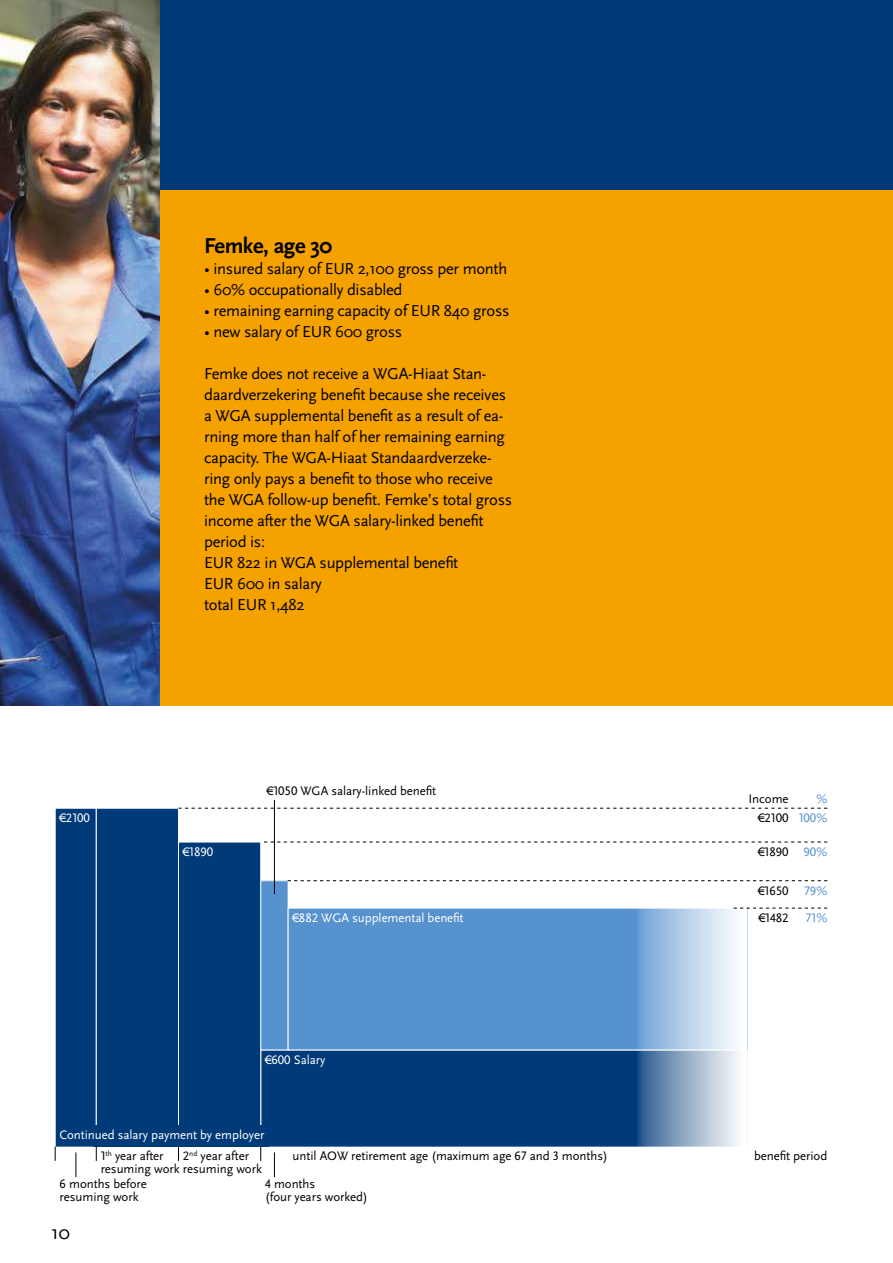
<style>
.page{position:relative;width:893px;height:1263px;background:#fff}
.page>*{position:absolute;margin:0;border:0;box-sizing:border-box;transform-origin:0 0}
.t1{font:700 22.5px "Scala Sans";letter-spacing:-.02em;color:#000}
.t2{font:20.25px "Scala Sans Pro";color:#000}
.t3{font:16.5px/21px "Scala Sans Pro";letter-spacing:-.02em;color:#000}
.t4{font:12.9px/12.9px "Scala Sans Pro";letter-spacing:-.005em;color:#000}
.t5{font:12.9px "Scala Sans Pro";letter-spacing:-.005em;color:#fff}
.t6{font:12.9px/19.5px "Scala Sans Pro";letter-spacing:-.005em;color:#5692ce;text-align:right}
</style>
<div class="page">
<div style="left:0;top:0;width:893px;height:191px;background:#003a78"></div>
<div style="left:0;top:191px;width:893px;height:515px;background:#f5a100"></div>
<div style="left:55px;top:808px;width:42px;height:339px;background:#003a78"></div>
<div style="left:260px;top:1049px;width:487px;height:98px;background:#003a78"></div>
<div style="left:96px;top:808px;width:83px;height:339px;background:#003a78;border:1px solid #fff"></div>
<div style="left:178px;top:842px;width:83px;height:305px;background:#003a78;border:1px solid #fff"></div>
<div style="left:261px;top:881px;width:27px;height:169px;background:#5692ce"></div>
<div style="left:260px;top:880px;width:29px;height:170px;border:1px solid #fff"></div>
<div style="left:288px;top:908px;width:459px;height:142px;background:#5692ce"></div>
<div style="left:93px;top:1125px;width:176px;height:21px;background:#003a78"></div>
<svg style="left:632px;top:881px;width:115px;height:266px;background:#b2c8df"></svg>
<svg style="left:179px;top:808px;width:648px;height:1px"></svg>
<svg style="left:287px;top:880px;width:540px;height:1px"></svg>
<svg style="left:264px;top:842px;width:563px;height:1px"></svg>
<svg style="left:731px;top:908px;width:96px;height:1px"></svg>
<hr style="left:274px;top:800px;width:1px;height:94px;background:#000">
<svg style="left:274px;top:1152px;width:1px;height:25px"></svg>
<svg style="left:76px;top:1152px;width:1px;height:25px"></svg>
<svg style="left:55px;top:1146px;width:1px;height:15px"></svg>
<svg style="left:96px;top:1146px;width:1px;height:15px"></svg>
<svg style="left:260px;top:1146px;width:1px;height:15px"></svg>
<svg style="left:178px;top:1146px;width:1px;height:15px"></svg>
<img style="left:0;top:0;width:160px;height:706px">
<h1 class="t1" style="left:204px;top:233px;width:130px">Femke, age 30</h1>
<p class="t3" style="left:204px;top:258px;width:305px">• insured salary of EUR 2,100 gross per month</p>
<p class="t3" style="left:204px;top:279px;width:200px">• 60% occupationally disabled</p>
<p class="t3" style="left:204px;top:300px;width:307px">• remaining earning capacity of EUR 840 gross</p>
<p class="t3" style="left:204px;top:321px;width:200px">• new salary of EUR 600 gross</p>
<p class="t3" style="left:204px;top:363px;width:310px">Femke does not receive a WGA-Hiaat Stan&shy;daardverzekering benefit because she receives a WGA supplemental benefit as a result of ea&shy;rning more than half of her remaining earning capacity. The WGA-Hiaat Standaardverzeke&shy;ring only pays a benefit to those who receive the WGA follow-up benefit. Femke’s total gross income after the WGA salary-linked benefit period is:<br>EUR 822 in WGA supplemental benefit<br>EUR 600 in salary<br>total EUR 1,482</p>
<p class="t5" style="left:60px;top:810px;width:32px">€2100</p>
<p class="t5" style="left:183px;top:844px;width:32px">€1890</p>
<p class="t4" style="left:267px;top:784px;width:171px">€1050 WGA salary-linked benefit</p>
<p class="t5" style="left:293px;top:910px;width:173px">€882 WGA supplemental benefit</p>
<p class="t5" style="left:265px;top:1052px;width:62px">€600 Salary</p>
<p class="t5" style="left:60px;top:1127px;width:206px">Continued salary payment by employer</p>
<p class="t4" style="left:101px;top:1149px;width:163px">1<sup>th</sup> year after<br>resuming work resuming work</p>
<p class="t4" style="left:265px;top:1142px;width:344px;line-height:27.8px;text-indent:27px">until AOW retirement age (maximum age 67 and 3 months)<br>4 months</p>
<p class="t4" style="left:265px;top:1190px;width:104px">(four years worked)</p>
<p class="t4" style="left:183px;top:1149px;width:68px">2<sup>nd</sup> year after</p>
<p class="t4" style="left:60px;top:1177px;width:89px">6 months before resuming work</p>
<p class="t2" style="left:51px;top:1221px;width:21px">10</p>
<p class="t4" style="left:748px;top:789px;width:42px;line-height:19.5px;text-align:right">Income €2100</p>
<p class="t4" style="left:758px;top:845px;width:32px">€1890</p>
<p class="t4" style="left:758px;top:877px;width:32px;line-height:27.5px">€1650 €1482</p>
<p class="t6" style="left:799px;top:789px;width:30px">%<br>100%</p>
<p class="t6" style="left:804px;top:842px;width:25px">90%</p>
<p class="t6" style="left:804px;top:881px;width:24px">79%</p>
<p class="t6" style="left:806px;top:908px;width:23px">71%</p>
<p class="t4" style="left:754px;top:1149px;width:75px">benefit period</p>
</div>
